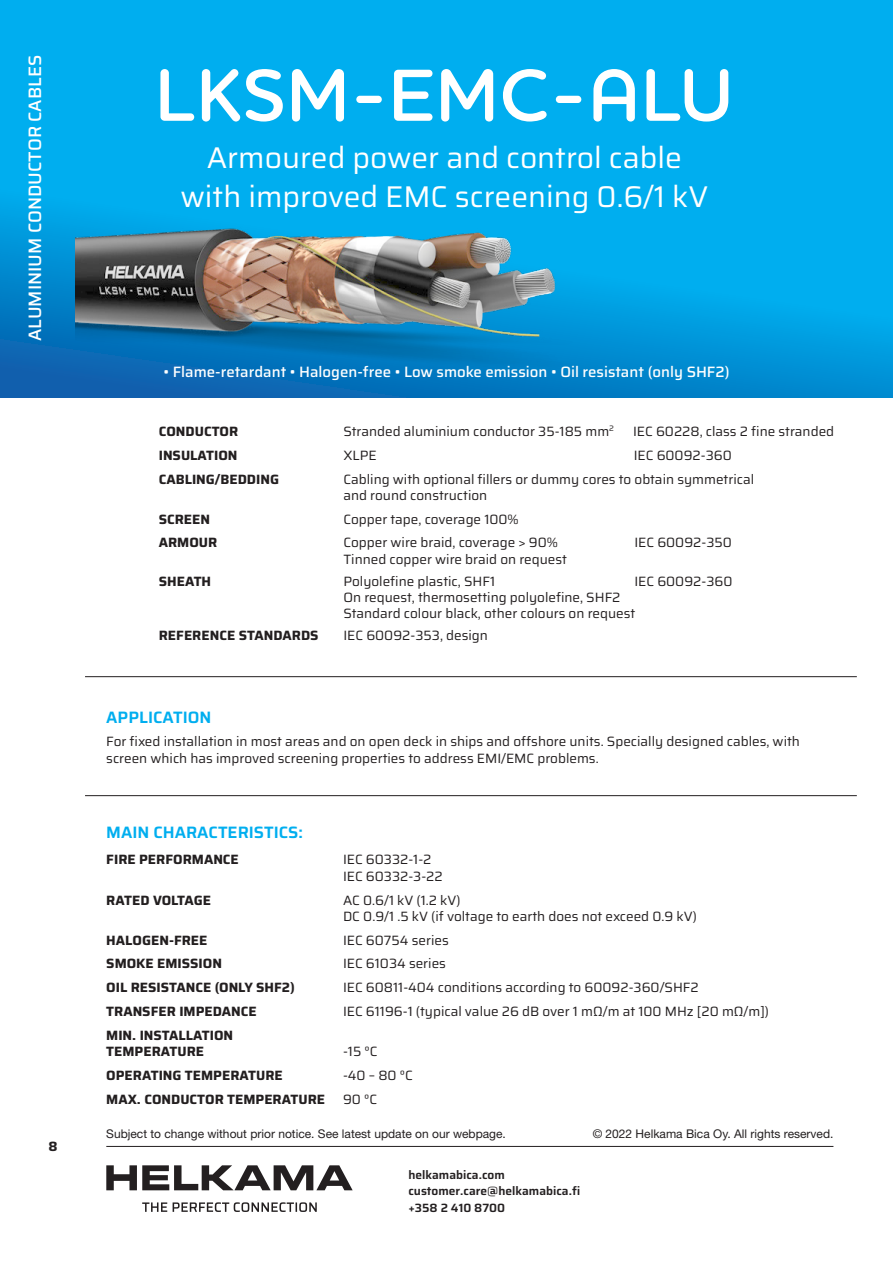
<style>
.page{position:relative;width:893px;height:1263px;background:#fff}
.page>*{position:absolute;margin:0;border:0;box-sizing:border-box;transform-origin:0 0}
.t1{font:600 75px "Houschka Rounded";letter-spacing:.015em;color:#fff}
.t2{font:30px/39px "Saira";color:#fff;text-align:center}
.t3{font:500 18px "Saira";color:#fff}
.t4{font:600 16.5px "Saira";color:#00aeef}
.t5{font:500 15px "Saira";color:#fff}
.t6{font:13.5px/16.2px "Saira";color:#231f20}
.t7{font:700 13.5px/16.2px "Saira";color:#231f20}
.t8{font:12px "Helvetica Neue LT Std";color:#231f20}
.t9{font:600 12px/16.5px "Saira";color:#231f20}
</style>
<div class="page">
<svg style="left:106px;top:1165px;width:247px;height:25px"></svg>
<svg style="left:142px;top:1202px;width:175px;height:10px"></svg>
<hr style="left:106px;top:1146px;width:727px;height:1px;background:#231f20">
<svg style="left:0;top:0;width:893px;height:398px;background:#00a7e9"></svg>
<hr style="left:85px;top:676px;width:772px;height:1px;background:#231f20">
<hr style="left:85px;top:795px;width:772px;height:1px;background:#231f20">
<img style="left:75px;top:209px;width:548px;height:179px">
<h3 class="t3" style="left:20px;top:341px;width:288px;rotate:-90deg">ALUMINIUM CONDUCTOR CABLES</h3>
<p class="t7" style="left:49px;top:1137px;width:11px">8</p>
<h1 class="t1" style="left:155px;top:47px;width:580px">LKSM-EMC-ALU</h1>
<h2 class="t2" style="left:180px;top:137px;width:529px">Armoured power and control cable with improved EMC screening 0.6/1 kV</h2>
<p class="t5" style="left:163px;top:359px;width:568px">• Flame-retardant • Halogen-free • Low smoke emission • Oil resistant (only SHF2)</p>
<p class="t7" style="left:159px;top:423px;width:81px">CONDUCTOR</p>
<p class="t6" style="left:343px;top:423px;width:272px">Stranded aluminium conductor 35-185 mm<sup>2</sup></p>
<p class="t6" style="left:633px;top:423px;width:203px">IEC 60228, class 2 fine stranded</p>
<p class="t7" style="left:159px;top:447px;width:80px">INSULATION</p>
<p class="t6" style="left:343px;top:446px;width:35px">XLPE</p>
<p class="t6" style="left:634px;top:446px;width:100px">IEC 60092-360</p>
<p class="t7" style="left:159px;top:470px;width:122px">CABLING/BEDDING</p>
<p class="t6" style="left:343px;top:470px;width:412px">Cabling with optional fillers or dummy cores to obtain symmetrical and round construction</p>
<p class="t7" style="left:159px;top:510px;width:53px">SCREEN</p>
<p class="t6" style="left:343px;top:510px;width:177px">Copper tape, coverage 100%</p>
<p class="t7" style="left:159px;top:534px;width:60px">ARMOUR</p>
<p class="t6" style="left:343px;top:534px;width:216px">Copper wire braid, coverage &gt; 90%</p>
<p class="t6" style="left:634px;top:534px;width:99px">IEC 60092-350</p>
<p class="t6" style="left:343px;top:550px;width:225px">Tinned copper wire braid on request</p>
<p class="t7" style="left:159px;top:573px;width:54px">SHEATH</p>
<p class="t6" style="left:343px;top:572px;width:153px">Polyolefine plastic, SHF1</p>
<p class="t6" style="left:634px;top:572px;width:100px">IEC 60092-360</p>
<p class="t6" style="left:343px;top:589px;width:293px">On request, thermosetting polyolefine, SHF2<br>Standard colour black, other colours on request</p>
<p class="t7" style="left:159px;top:627px;width:161px">REFERENCE STANDARDS</p>
<p class="t6" style="left:343px;top:626px;width:146px">IEC 60092-353, design</p>
<p class="t4" style="left:106px;top:703px;width:106px">APPLICATION</p>
<p class="t6" style="left:106px;top:733px;width:695px">For fixed installation in most areas and on open deck in ships and offshore units. Specially designed cables, with screen which has improved screening properties to address EMI/EMC problems.</p>
<p class="t4" style="left:106px;top:819px;width:198px">MAIN CHARACTERISTICS:</p>
<p class="t7" style="left:106px;top:851px;width:134px">FIRE PERFORMANCE</p>
<p class="t6" style="left:343px;top:851px;width:101px">IEC 60332-1-2<br>IEC 60332-3-22</p>
<p class="t7" style="left:106px;top:891px;width:106px">RATED VOLTAGE</p>
<p class="t6" style="left:343px;top:891px;width:355px">AC 0.6/1 kV (1.2 kV)<br>DC 0.9/1 .5 kV (if voltage to earth does not exceed 0.9 kV)</p>
<p class="t7" style="left:106px;top:931px;width:103px">HALOGEN-FREE</p>
<p class="t6" style="left:343px;top:931px;width:107px">IEC 60754 series</p>
<p class="t7" style="left:106px;top:955px;width:117px">SMOKE EMISSION</p>
<p class="t6" style="left:343px;top:955px;width:104px">IEC 61034 series</p>
<p class="t7" style="left:106px;top:979px;width:190px">OIL RESISTANCE (ONLY SHF2)</p>
<p class="t6" style="left:343px;top:979px;width:357px">IEC 60811-404 conditions according to 60092-360/SHF2</p>
<p class="t7" style="left:106px;top:1003px;width:152px">TRANSFER IMPEDANCE</p>
<p class="t6" style="left:343px;top:1003px;width:428px">IEC 61196-1 (typical value 26 dB over 1 mΩ/m at 100 MHz [20 mΩ/m])</p>
<p class="t7" style="left:106px;top:1027px;width:128px">MIN. INSTALLATION<br>TEMPERATURE</p>
<p class="t6" style="left:343px;top:1043px;width:36px">-15 °C</p>
<p class="t7" style="left:106px;top:1067px;width:178px">OPERATING TEMPERATURE</p>
<p class="t6" style="left:343px;top:1066px;width:71px">-40 – 80 °C</p>
<p class="t7" style="left:106px;top:1090px;width:220px">MAX. CONDUCTOR TEMPERATURE</p>
<p class="t6" style="left:343px;top:1090px;width:36px">90 °C</p>
<p class="t8" style="left:106px;top:1126px;width:401px">Subject to change without prior notice. See latest update on our webpage.</p>
<p class="t8" style="left:593px;top:1126px;width:242px">© 2022 Helkama Bica Oy. All rights reserved.</p>
<p class="t9" style="left:408px;top:1166px;width:173px">helkamabica.com customer.care@helkamabica.fi +358 2 410 8700</p>
</div>
